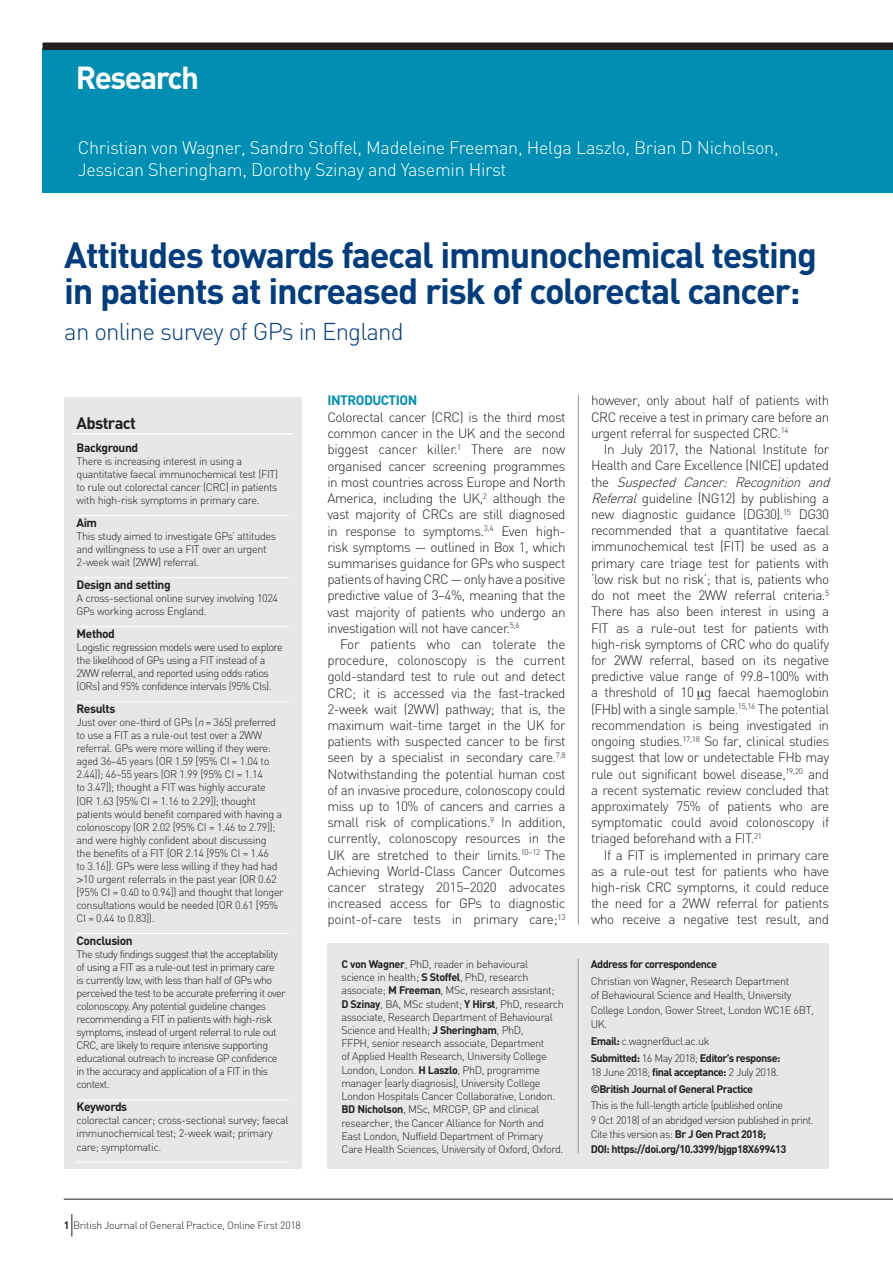
<style>
.page{position:relative;width:893px;height:1263px;background:#fff}
.page>*{position:absolute;margin:0;border:0;box-sizing:border-box;transform-origin:0 0}
.t1{font:700 36px/36px "DIN";letter-spacing:-.035em;color:#013d7d}
.t2{font:700 31.5px "DIN";letter-spacing:-.05em;color:#fff}
.t3{font:300 24px "DIN";letter-spacing:-.035em;color:#013d7d}
.t4{font:300 18px/21px "DIN";letter-spacing:-.015em;color:#fff}
.t5{font:700 16.5px "DIN";letter-spacing:-.035em;color:#231f20}
.t6{font:300 13.5px/16.2px "DIN";letter-spacing:-.035em;color:#231f20;text-align:justify}
.t7{font:700 13.5px "DIN";letter-spacing:-.035em;color:#008fb3}
.t8{font:700 12px "DIN";letter-spacing:-.035em;color:#231f20}
.t9{font:300 10.8px/13px "DIN";letter-spacing:-.035em;color:#231f20}
.t10{font:300 10.8px/13px "DIN";letter-spacing:-.055em;color:#231f20}
.t11{font:700 10.8px/16.6px "DIN";letter-spacing:-.05em;color:#231f20}
.t12{font:300 10.5px "DIN";letter-spacing:-.025em;color:#231f20}
.s1{font-style:italic}
.s2{font-family:"Helvetica"}
.s3{font-weight:700}
.s4{font-weight:300}
</style>
<div class="page">
<div style="left:43px;top:48px;width:850px;height:144px;background:#008fb3"></div>
<div style="left:43px;top:43px;width:850px;height:7px;background:#231f20"></div>
<div style="left:64px;top:397px;width:237px;height:771px;background:#e6e7e9"></div>
<hr style="left:72px;top:433px;width:221px;height:2px;background:#fff">
<hr style="left:77px;top:515px;width:212px;height:1px;background:#fff">
<hr style="left:77px;top:577px;width:212px;height:1px;background:#fff">
<hr style="left:77px;top:626px;width:212px;height:1px;background:#fff">
<hr style="left:77px;top:701px;width:212px;height:1px;background:#fff">
<hr style="left:77px;top:933px;width:212px;height:1px;background:#fff">
<hr style="left:77px;top:1099px;width:212px;height:1px;background:#fff">
<hr style="left:77px;top:1162px;width:212px;height:1px;background:#fff">
<hr style="left:578px;top:395px;width:1px;height:529px;background:#939598">
<div style="left:327px;top:943px;width:502px;height:225px;background:#e6e7e9"></div>
<hr style="left:578px;top:959px;width:1px;height:194px;background:#939598">
<hr style="left:64px;top:1199px;width:829px;height:1px;background:#231f20">
<svg style="left:71px;top:1214px;width:1px;height:22px"></svg>
<h2 class="t2" style="left:76px;top:57px;width:125px">Research</h2>
<h3 class="t4" style="left:78px;top:137px;width:702px">Christian von Wagner, Sandro Stoffel, Madeleine Freeman, Helga Laszlo, Brian D Nicholson,<br>Jessican Sheringham, Dorothy Szinay and Yasemin Hirst</h3>
<h1 class="t1" style="left:64px;top:235px;width:754px">Attitudes towards faecal immunochemical testing in patients at increased risk of colorectal cancer:</h1>
<h3 class="t3" style="left:64px;top:317px;width:341px">an online survey of GPs in England</h3>
<p class="t5" style="left:77px;top:412px;width:61px">Abstract</p>
<p class="t8" style="left:77px;top:440px;width:63px">Background</p>
<p class="t9" style="left:77px;top:454px;width:203px">There is increasing interest in using a quantitative faecal immunochemical test (FIT) to rule out colorectal cancer (CRC) in patients with high-risk symptoms in primary care.</p>
<p class="t8" style="left:77px;top:515px;width:22px">Aim</p>
<p class="t9" style="left:77px;top:529px;width:201px">This study aimed to investigate GPs’ attitudes and willingness to use a FIT over an urgent<br>2-week wait (2WW) referral.</p>
<p class="t8" style="left:77px;top:577px;width:96px">Design and setting</p>
<p class="t9" style="left:77px;top:591px;width:203px">A cross-sectional online survey involving 1024<br>GPs working across England.</p>
<p class="t8" style="left:77px;top:626px;width:40px">Method</p>
<p class="t9" style="left:77px;top:640px;width:208px">Logistic regression models were used to explore the likelihood of GPs using a FIT instead of a 2WW referral, and reported using odds ratios (ORs) and 95% confidence intervals (95% CIs).</p>
<p class="t8" style="left:77px;top:701px;width:40px">Results</p>
<p class="t9" style="left:76px;top:716px;width:209px">Just over one-third of GPs (<span class="s1">n</span>= 365) preferred to use a FIT as a rule-out test over a 2WW referral. GPs were more willing if they were: aged 36–45 years (OR 1.59 [95% CI = 1.04 to 2.44]); 46–55 years (OR 1.99 [95% CI = 1.14<br>to 3.47]); thought a FIT was highly accurate (OR 1.63 [95% CI = 1.16 to 2.29]); thought patients would benefit compared with having a colonoscopy (OR 2.02 [95% CI = 1.46 to 2.79]); and were highly confident about discussing the benefits of a FIT (OR 2.14 [95% CI = 1.46<br>to 3.16]). GPs were less willing if they had had <span class="s2">&gt;</span>10 urgent referrals in the past year (OR 0.62 [95% CI = 0.40 to 0.94]) and thought that longer consultations would be needed (OR 0.61 [95% CI = 0.44 to 0.83]).</p>
<p class="t8" style="left:77px;top:933px;width:58px">Conclusion</p>
<p class="t10" style="left:77px;top:947px;width:211px">The study findings suggest that the acceptability of using a FIT as a rule-out test in primary care<br>is currently low, with less than half of GPs who perceived the test to be accurate preferring it over colonoscopy. Any potential guideline changes recommending a FIT in patients with high-risk symptoms, instead of urgent referral to rule out CRC, are likely to require intensive supporting educational outreach to increase GP confidence in the accuracy and application of a FIT in this context.</p>
<p class="t8" style="left:77px;top:1099px;width:52px">Keywords</p>
<p class="t9" style="left:77px;top:1114px;width:214px">colorectal cancer; cross-sectional survey; faecal immunochemical test; 2-week wait; primary care; symptomatic.</p>
<p class="t12" style="left:64px;top:1218px;width:239px"><span class="s3">1</span> British Journal of General Practice, Online First 2018</p>
<p class="t7" style="left:327px;top:391px;width:91px">INTRODUCTION</p>
<p class="t6" style="left:327px;top:409px;width:240px">Colorectal cancer (CRC) is the third most common cancer in the UK and the second biggest cancer killer.<sup>1</sup> There are now organised cancer screening programmes in most countries across Europe and North America, including the UK,<sup>2</sup> although the vast majority of CRCs are still diagnosed in response to symptoms.<sup>3,4</sup> Even high&shy;risk symptoms — outlined in Box 1, which summarises guidance for GPs who suspect patients of having CRC — only have a positive predictive value of 3–4%, meaning that the vast majority of patients who undergo an investigation will not have cancer.<sup>5,6</sup></p>
<p class="t6" style="left:327px;top:636px;width:240px;text-indent:13px">For patients who can tolerate the procedure, colonoscopy is the current gold-standard test to rule out and detect CRC; it is accessed via the fast-tracked 2-week wait (2WW) pathway; that is, the maximum wait-time target in the UK for patients with suspected cancer to be first seen by a specialist in secondary care.<sup>7,8<br></sup>Notwithstanding the potential human cost of an invasive procedure, colonoscopy could miss up to 10% of cancers and carries a small risk of complications.<sup>9</sup> In addition, currently, colonoscopy resources in the UK are stretched to their limits.<sup>10–12</sup> The Achieving World-Class Cancer Outcomes cancer strategy 2015–2020 advocates increased access for GPs to diagnostic point-of-care tests in primary care;<sup>13</sup></p>
<p class="t6" style="left:591px;top:392px;width:240px">however, only about half of patients with CRC receive a test in primary care before an urgent referral for suspected CRC.<sup>14</sup></p>
<p class="t6" style="left:591px;top:441px;width:244px;text-align:left;text-indent:13px">In July 2017, the National Institute for Health and Care Excellence (NICE) updated t h e <span class="s1">Suspected Cancer: Recognition and Referral</span> guideline (NG12) by publishing a new diagnostic guidance (DG30).<sup>15</sup> DG30 recommended that a quantitative faecal immunochemical test (FIT) be used as a primary care triage test for patients with ‘low risk but no risk’; that is, patients who do not meet the 2WW referral criteria.<sup>5<br></sup>There has also been interest in using a FIT as a rule-out test for patients with high-risk symptoms of CRC who do qualify for 2WW referral, based on its negative predictive value range of 99.8–100% with a threshold of 10 g faecal haemoglobin (FHb) with a single sample.<sup>15,16</sup> The potential recommendation is being investigated in ongoing studies.<sup>17,18</sup> So far, clinical studies suggest that low or undetectable FHb may rule out significant bowel disease,<sup>19,20</sup> and a recent systematic review concluded that approximately 75% of patients who are symptomatic could avoid colonoscopy if triaged beforehand with a FIT.<sup>21</sup></p>
<p class="t6" style="left:591px;top:846px;width:240px;text-indent:13px">If a FIT is implemented in primary care as a rule-out test for patients who have high-risk CRC symptoms, it could reduce the need for a 2WW referral for patients who receive a negative test result, and</p>
<p class="t9" style="left:341px;top:957px;width:224px"><span class="s3">C von Wagner</span>, PhD, reader in behavioural science in health; <span class="s3">S Stoffel</span>, PhD, research associate; <span class="s3">M Freeman</span>, MSc, research assistant; <span class="s3">D Szinay</span>, BA, MSc student; <span class="s3">Y Hirst</span>, PhD, research associate, Research Department of Behavioural Science and Health; <span class="s3">J Sheringham</span>, PhD,<br>FFPH, senior research associate, Department<br>of Applied Health Research, University College London, London. <span class="s3">H Laszlo</span>, PhD, programme manager (early diagnosis), University College London Hospitals Cancer Collaborative, London.<br><span class="s3">BD Nicholson</span>, MSc, MRCGP, GP and clinical researcher, the Cancer Alliance for North and East London, Nuffield Department of Primary Care Health Sciences, University of Oxford, Oxford.</p>
<p class="t11" style="left:591px;top:955px;width:128px">Address for correspondence</p>
<p class="t9" style="left:591px;top:973px;width:225px;line-height:14.5px">Christian von Wagner, Research Department<br>of Behavioural Science and Health, University College London, Gower Street, London WC1E 6BT, UK.</p>
<p class="t11" style="left:591px;top:1032px;width:191px">Email: <span class="s4">c.wagner@ucl.ac.uk<br></span>Submitted: <span class="s4">16 May 2018;</span> Editor’s response:</p>
<p class="t11" style="left:591px;top:1063px;width:189px"><span class="s4">18 June 2018;</span> final acceptance: <span class="s4">2 July 2018. </span>©British Journal of General Practice</p>
<p class="t10" style="left:591px;top:1098px;width:225px;line-height:14.5px">This is the full-length article (published online<br>9 Oct 2018) of an abridged version published in print.<br>Cite this version as: <span class="s3">Br J Gen Pract 2018;<br>DOI: https://doi.org/10.3399/bjgp18X699413</span></p>
</div>
